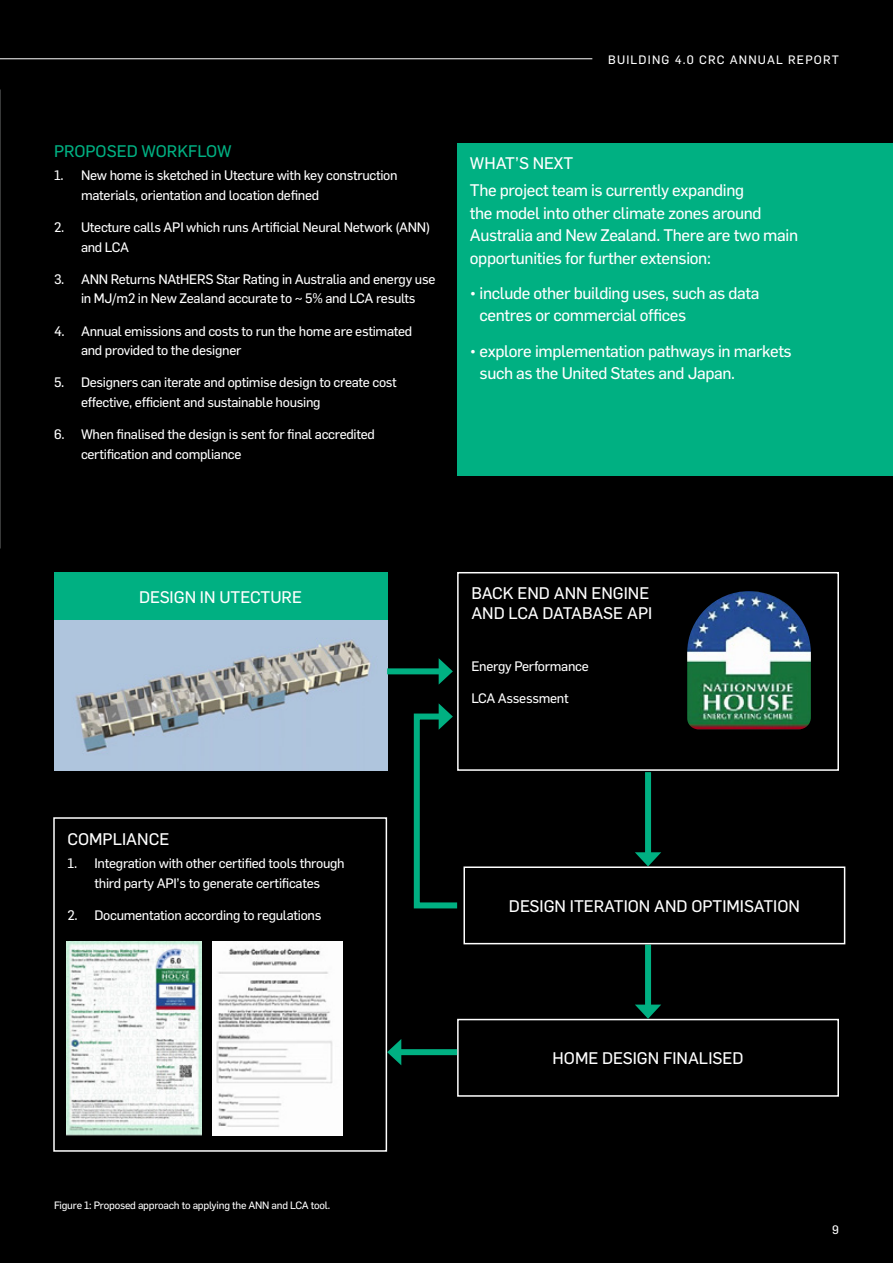
<style>
.page{position:relative;width:893px;height:1263px;background:#000}
.page>*{position:absolute;margin:0;border:0;box-sizing:border-box;transform-origin:0 0}
.t1{font:16.5px/22.5px "Flama Basic";letter-spacing:-.02em;color:#fff}
.t2{font:16.5px/19.5px "Flama Basic";color:#fff}
.t3{font:16.5px "Flama Basic";color:#00b082}
.t4{font:13.5px/19.5px "Flama Basic";letter-spacing:-.02em;color:#fff}
.t5{font:12px "Flama Basic";letter-spacing:.1em;color:#fff}
.t6{font:10.5px "Flama Basic";letter-spacing:-.02em;color:#fff}
</style>
<div class="page">
<hr style="left:0;top:58px;width:592px;height:1px;background:#fff">
<div style="left:457px;top:143px;width:436px;height:333px;background:#00b082"></div>
<div style="left:53px;top:817px;width:334px;height:335px;border:2px solid #fff"></div>
<div style="left:457px;top:572px;width:382px;height:199px;border:2px solid #fff"></div>
<div style="left:457px;top:1019px;width:382px;height:78px;border:2px solid #fff"></div>
<div style="left:54px;top:572px;width:333px;height:49px;background:#00b082"></div>
<img style="left:54px;top:621px;width:333px;height:150px">
<img style="left:67px;top:942px;width:135px;height:194px">
<img style="left:213px;top:942px;width:129px;height:194px">
<img style="left:687px;top:591px;width:124px;height:138px">
<div style="left:387px;top:668px;width:57px;height:6px;background:#00b082"></div>
<svg style="left:439px;top:658px;width:14px;height:26px"></svg>
<div style="left:645px;top:772px;width:6px;height:85px;background:#00b082"></div>
<svg style="left:635px;top:852px;width:26px;height:14px"></svg>
<div style="left:645px;top:944px;width:6px;height:66px;background:#00b082"></div>
<svg style="left:635px;top:1004px;width:26px;height:15px"></svg>
<div style="left:396px;top:1049px;width:61px;height:6px;background:#00b082"></div>
<svg style="left:387px;top:1039px;width:14px;height:26px"></svg>
<svg style="left:413px;top:703px;width:50px;height:206px"></svg>
<div style="left:463px;top:866px;width:382px;height:78px;border:2px solid #fff"></div>
<p class="t3" style="left:54px;top:138px;width:179px">PROPOSED WORKFLOW</p>
<p class="t4" style="left:81px;top:165px;width:318px;text-indent:-27px">1. New home is sketched in Utecture with key construction materials, orientation and location defined</p>
<p class="t4" style="left:81px;top:217px;width:351px;text-indent:-27px">2. Utecture calls API which runs Artificial Neural Network (ANN) and LCA</p>
<p class="t4" style="left:54px;top:269px;width:383px;text-align:center">3. ANN Returns NAtHERS Star Rating in Australia and energy use in MJ/m2 in New Zealand accurate to ~ 5% and LCA results</p>
<p class="t4" style="left:81px;top:320px;width:333px;text-indent:-27px">4. Annual emissions and costs to run the home are estimated and provided to the designer</p>
<p class="t4" style="left:81px;top:372px;width:317px;text-indent:-27px">5. Designers can iterate and optimise design to create cost effective, efficient and sustainable housing</p>
<p class="t4" style="left:81px;top:424px;width:295px;text-indent:-27px">6. When finalised the design is sent for final accredited certification and compliance</p>
<p class="t5" style="left:608px;top:50px;width:232px">BUILDING 4.0 CRC ANNUAL REPORT</p>
<p class="t2" style="left:470px;top:153px;width:105px">WHAT’S NEXT</p>
<p class="t1" style="left:470px;top:178px;width:330px">The project team is currently expanding<br>the model into other climate zones around Australia and New Zealand. There are two main opportunities for further extension:</p>
<p class="t1" style="left:479px;top:281px;width:281px;text-indent:-10px">• include other building uses, such as data centres or commercial offices</p>
<p class="t1" style="left:479px;top:339px;width:314px;text-indent:-10px">• explore implementation pathways in markets such as the United States and Japan.</p>
<p class="t2" style="left:139px;top:586px;width:165px">DESIGN IN UTECTURE</p>
<p class="t2" style="left:471px;top:583px;width:182px">BACK END ANN ENGINE<br>AND LCA DATABASE API</p>
<p class="t4" style="left:471px;top:655px;width:119px">Energy Performance</p>
<p class="t4" style="left:471px;top:688px;width:99px">LCA Assessment</p>
<p class="t2" style="left:68px;top:828px;width:103px">COMPLIANCE</p>
<p class="t4" style="left:68px;top:853px;width:279px;text-align:center">1. Integration with other certified tools through third party API’s to generate certificates</p>
<p class="t4" style="left:68px;top:905px;width:255px">2. Documentation according to regulations</p>
<p class="t2" style="left:509px;top:895px;width:292px">DESIGN ITERATION AND OPTIMISATION</p>
<p class="t2" style="left:553px;top:1048px;width:192px">HOME DESIGN FINALISED</p>
<p class="t6" style="left:54px;top:1197px;width:278px">Figure 1: Proposed approach to applying the ANN and LCA tool.</p>
<p class="t5" style="left:832px;top:1221px;width:8px">9</p>
</div>
